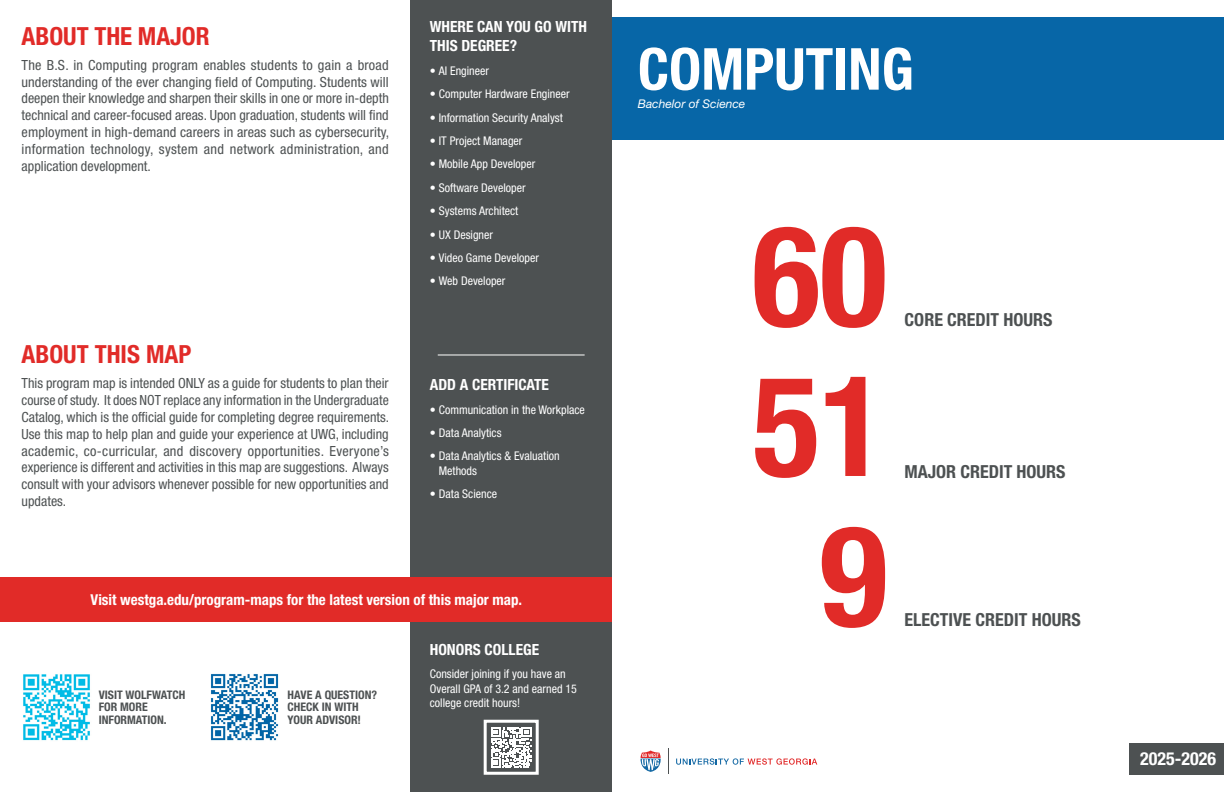
<style>
.page{position:relative;width:1224px;height:792px;background:#fff}
.page>*{position:absolute;margin:0;border:0;box-sizing:border-box;transform-origin:0 0}
.t1{font:700 condensed 140px "Helvetica Neue LT Std";color:#e12b28}
.t2{font:700 condensed 58px "Helvetica Neue LT Std";color:#fff}
.t3{font:700 condensed 25px "Helvetica Neue LT Std";color:#e12b28}
.t4{font:700 condensed 18px "Helvetica Neue LT Std";color:#4d5152}
.t5{font:700 condensed 18px "Helvetica Neue LT Std";color:#fff}
.t6{font:700 condensed 15.4px/18.5px "Helvetica Neue LT Std";color:#fff}
.t7{font:700 condensed 15px "Helvetica Neue LT Std";color:#fff}
.t8{font:condensed 14px/16.8px "Helvetica Neue LT Std";color:#4d5152;text-align:justify}
.t9{font:condensed 12px/14.4px "Helvetica Neue LT Std";color:#fff}
.t10{font:italic 12px "Helvetica Neue LT Std";color:#fff}
.t11{font:700 condensed 11.8px/12.3px "Helvetica Neue LT Std";color:#4d5152}
</style>
<div class="page">
<svg style="left:640px;top:750px;width:21px;height:22px"></svg>
<svg style="left:676px;top:758px;width:141px;height:7px"></svg>
<div style="left:612px;top:18px;width:612px;height:122px;background:#0766a7"></div>
<div style="left:1130px;top:743px;width:94px;height:32px;background:#4d5152"></div>
<div style="left:410px;top:0;width:202px;height:577px;background:#4d5152"></div>
<hr style="left:438px;top:354px;width:147px;height:1px;background:#fff">
<div style="left:0;top:577px;width:612px;height:45px;background:#e12b28"></div>
<div style="left:410px;top:622px;width:202px;height:170px;background:#4d5152"></div>
<img style="left:23px;top:674px;width:67px;height:67px">
<img style="left:211px;top:674px;width:68px;height:67px">
<svg style="left:491px;top:727px;width:41px;height:41px"></svg>
<div style="left:484px;top:720px;width:55px;height:55px;border:3px solid #fff"></div>
<p class="t3" style="left:22px;top:21px;width:190px">ABOUT THE MAJOR</p>
<p class="t8" style="left:22px;top:56px;width:369px">The B.S. in Computing program enables students to gain a broad understanding of the ever changing field of Computing. Students will deepen their knowledge and sharpen their skills in one or more in-depth technical and career-focused areas. Upon graduation, students will find employment in high-demand careers in areas such as cybersecurity, information technology, system and network administration, and application development.</p>
<p class="t3" style="left:22px;top:339px;width:171px">ABOUT THIS MAP</p>
<p class="t8" style="left:22px;top:375px;width:369px">This program map is intended ONLY as a guide for students to plan their course of study. It does NOT replace any information in the Undergraduate Catalog, which is the official guide for completing degree requirements.<br>Use this map to help plan and guide your experience at UWG, including academic, co-curricular, and discovery opportunities. Everyone’s experience is different and activities in this map are suggestions. Always consult with your advisors whenever possible for new opportunities and updates.</p>
<p class="t6" style="left:430px;top:17px;width:159px">WHERE CAN YOU GO WITH<br>THIS DEGREE?</p>
<p class="t9" style="left:430px;top:63px;width:61px">• AI Engineer</p>
<p class="t9" style="left:430px;top:87px;width:141px">• Computer Hardware Engineer</p>
<p class="t9" style="left:430px;top:110px;width:135px">• Information Security Analyst</p>
<p class="t9" style="left:430px;top:134px;width:94px">• IT Project Manager</p>
<p class="t9" style="left:430px;top:157px;width:107px">• Mobile App Developer</p>
<p class="t9" style="left:430px;top:180px;width:97px">• Software Developer</p>
<p class="t9" style="left:430px;top:204px;width:90px">• Systems Architect</p>
<p class="t9" style="left:430px;top:227px;width:65px">• UX Designer</p>
<p class="t9" style="left:430px;top:251px;width:111px">• Video Game Developer</p>
<p class="t9" style="left:430px;top:274px;width:77px">• Web Developer</p>
<p class="t6" style="left:430px;top:375px;width:121px">ADD A CERTIFICATE</p>
<p class="t9" style="left:430px;top:402px;width:157px">• Communication in the Workplace</p>
<p class="t9" style="left:430px;top:425px;width:73px">• Data Analytics</p>
<p class="t9" style="left:439px;top:449px;width:122px;text-indent:-9px">• Data Analytics &amp; Evaluation<br>Methods</p>
<p class="t9" style="left:430px;top:487px;width:69px">• Data Science</p>
<p class="t7" style="left:91px;top:591px;width:433px">Visit westga.edu/program-maps for the latest version of this major map.</p>
<p class="t6" style="left:430px;top:640px;width:111px">HONORS COLLEGE</p>
<p class="t9" style="left:430px;top:667px;width:149px">Consider joining if you have an<br>Overall GPA of 3.2 and earned 15 college credit hours!</p>
<p class="t11" style="left:99px;top:688px;width:88px">VISIT WOLFWATCH<br>FOR MORE<br>INFORMATION.</p>
<p class="t11" style="left:288px;top:688px;width:91px">HAVE A QUESTION?<br>CHECK IN WITH<br>YOUR ADVISOR!</p>
<p class="t2" style="left:638px;top:34px;width:277px">COMPUTING</p>
<p class="t10" style="left:638px;top:97px;width:109px">Bachelor of Science</p>
<p class="t1" style="left:753px;top:191px;width:136px">60</p>
<p class="t1" style="left:753px;top:341px;width:136px">51</p>
<p class="t1" style="left:820px;top:491px;width:69px">9</p>
<p class="t4" style="left:905px;top:309px;width:149px">CORE CREDIT HOURS</p>
<p class="t4" style="left:905px;top:460px;width:162px">MAJOR CREDIT HOURS</p>
<p class="t4" style="left:905px;top:609px;width:178px">ELECTIVE CREDIT HOURS</p>
<p class="t5" style="left:1140px;top:748px;width:77px">2025-2026</p>
</div>
